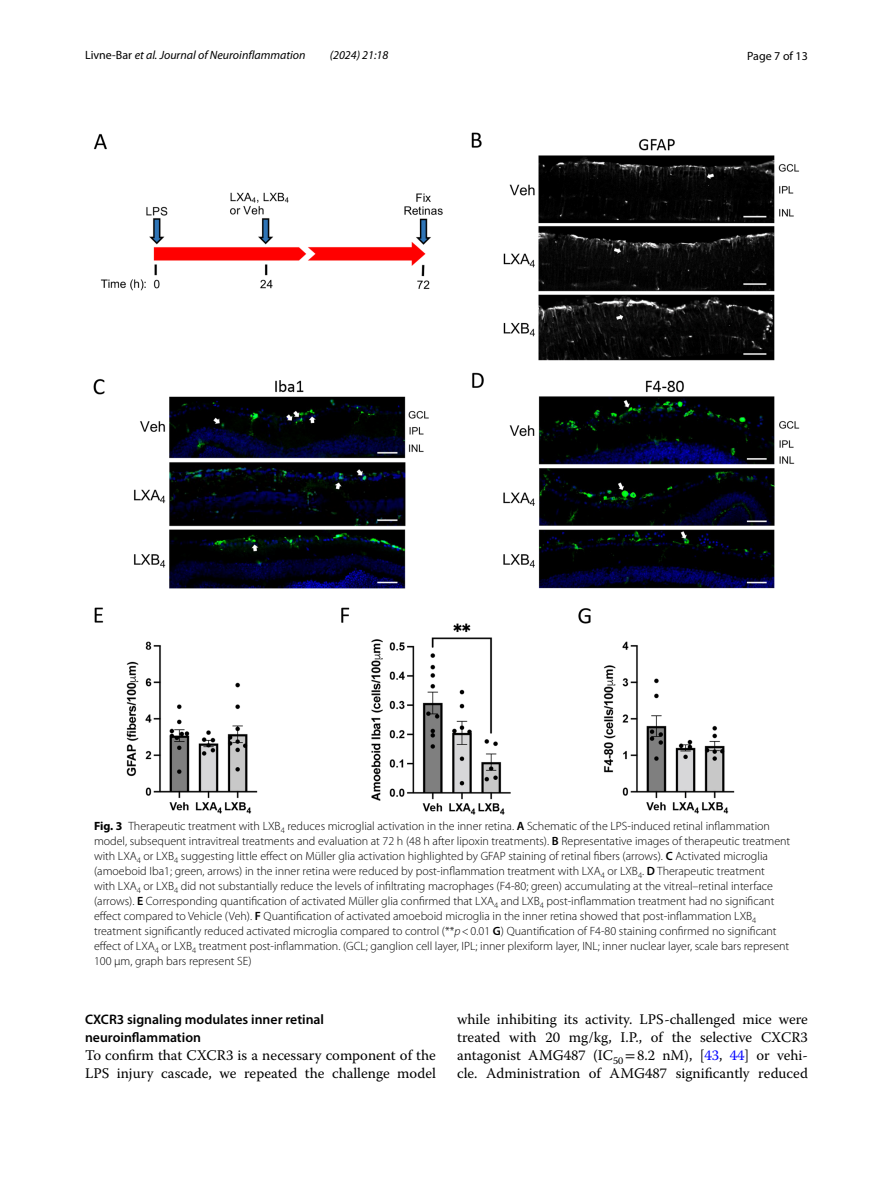
<style>
.page{position:relative;width:893px;height:1187px;background:#fff}
.page>*{position:absolute;margin:0;border:0;box-sizing:border-box;transform-origin:0 0}
.t1{font:14.7px/18px "Warnock Pro";color:#000}
.t2{font:600 13.8px/18px "Myriad Pro";color:#000}
.t3{font:300 12px/15px "Myriad Pro";color:#000}
.t4{font:italic 12px "Myriad Pro";color:#000}
.t5{font:12px "Myriad Pro";color:#000}
.s1{font-style:normal}
.s2{font-weight:700}
.s3{font-weight:600}
.s4{font-style:italic}
.s5{font-family:"STIX"}
.s6{color:#00f}
</style>
<div class="page">
<img style="left:94px;top:133px;width:705px;height:681px">
<p class="t4" style="left:85px;top:48px;width:222px"><span class="s1">Livne‑Bar</span> et al. Journal of Neuroinflammation</p>
<p class="t4" style="left:330px;top:48px;width:60px">(2024) 21:18</p>
<p class="t5" style="left:747px;top:48px;width:62px">Page 7 of 13</p>
<p class="t3" style="left:94px;top:818px;width:698px"><span class="s2">Fig. 3</span> Therapeutic treatment with -LXB<sub>4</sub> reduces microglial activation in the inner retina. <span class="s3">A</span> Schematic of the LPS-induced retinal inflammation model, subsequent intravitreal treatments and evaluation at 72 h (48 h after lipoxin treatments). <span class="s3">B</span> Representative images of therapeutic treatment with -LXA<sub>4</sub> or -LXB<sub>4</sub> suggesting little effect on Müller glia activation highlighted by GFAP staining of retinal fibers (arrows). <span class="s3">C</span> Activated microglia (amoeboid Iba1; green, arrows) in the inner retina were reduced by post-inflammation treatment with -LXA<sub>4</sub> or -LXB<sub>4</sub>. <span class="s3">D</span> Therapeutic treatment<br>with -LXA<sub>4</sub> or -LXB<sub>4</sub> did not substantially reduce the levels of infiltrating macrophages (F4-80; green) accumulating at the vitreal–retinal interface (arrows). <span class="s3">E</span> Corresponding quantification of activated Müller glia confirmed that -LXA<sub>4</sub> and -LXB<sub>4</sub> post-inflammation treatment had no significant effect compared to Vehicle (Veh). <span class="s3">F</span> Quantification of activated amoeboid microglia in the inner retina showed that post-inflammation LXB<sub>4 </sub>treatment significantly reduced activated microglia compared to control (**<span class="s4">p</span>&lt;0.01 <span class="s3">G</span>) Quantification of F4-80 staining confirmed no significant effect of -LXA<sub>4</sub> or -LXB<sub>4</sub> treatment post-inflammation. (GCL; ganglion cell layer, IPL; inner plexiform layer, INL; inner nuclear layer, scale bars represent 100 µm, graph bars represent SE)</p>
<p class="t2" style="left:85px;top:1009px;width:241px">CXCR3 signaling modulates inner retinal neuroinflammation</p>
<p class="t1" style="left:85px;top:1045px;width:352px">To confirm that CXCR3 is a necessary component of the<br>LPS injury cascade, we repeated the challenge model</p>
<p class="t1" style="left:457px;top:1010px;width:352px;text-align:justify">while inhibiting its activity. LPS-challenged mice were treated with 20 mg/kg, I.P., of the selective CXCR3 antagonist AMG487 (IC<sub>50</sub> <span class="s5">=</span>8.2 nM), [<span class="s6">43</span>, <span class="s6">44</span>] or vehi&shy;cle. Administration of AMG487 significantly reduced</p>
</div>
